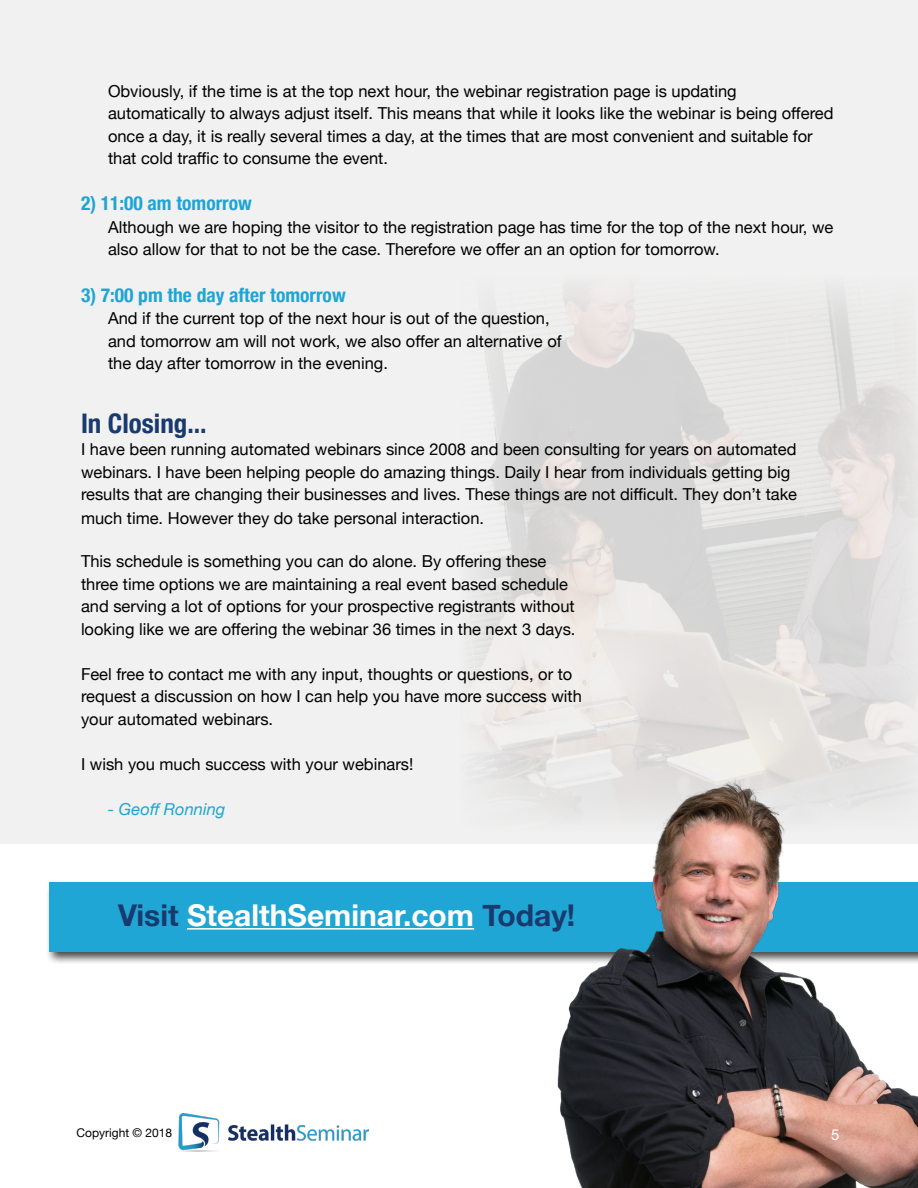
<style>
.page{position:relative;width:918px;height:1188px;background:#fff}
.page>*{position:absolute;margin:0;border:0;box-sizing:border-box;transform-origin:0 0}
.t1{font:700 30px "Helvetica Neue";color:#fff}
.t2{font:700 condensed 27px "Helvetica Neue";color:#193a6f}
.t3{font:700 condensed 19.5px "Helvetica Neue";color:#1ea5d4}
.t4{font:16.5px/22.5px "Helvetica Neue";color:#000}
.t5{font:italic 16.5px "Helvetica Neue";color:#1ea5d4}
.t6{font:15px "Helvetica Neue";color:#fff}
.t7{font:12px "Helvetica Neue";color:#000}
.s1{color:#193a6f}
</style>
<div class="page">
<img style="left:178px;top:1113px;width:190px;height:39px">
<div style="left:0;top:0;width:918px;height:843px;background:#f1f1f1"></div>
<img style="left:471px;top:289px;width:447px;height:520px">
<div style="left:45px;top:880px;width:873px;height:85px;background:#000;opacity:.75"></div>
<div style="left:49px;top:883px;width:869px;height:69px;background:#1ea5d4"></div>
<img style="left:545px;top:776px;width:373px;height:412px">
<hr style="left:187px;top:928px;width:287px;height:2px;background:#fff">
<p class="t4" style="left:108px;top:81px;width:727px">Obviously, if the time is at the top next hour, the webinar registration page is updating automatically to always adjust itself. This means that while it looks like the webinar is being offered once a day, it is really several times a day, at the times that are most convenient and suitable for that cold traffic to consume the event.</p>
<p class="t3" style="left:81px;top:187px;width:172px">2) 11:00 am tomorrow</p>
<p class="t4" style="left:108px;top:216px;width:727px">Although we are hoping the visitor to the registration page has time for the top of the next hour, we also allow for that to not be the case. Therefore we offer an an option for tomorrow.</p>
<p class="t3" style="left:81px;top:278px;width:266px">3) 7:00 pm the day after tomorrow</p>
<p class="t4" style="left:108px;top:308px;width:455px">And if the current top of the next hour is out of the question, and tomorrow am will not work, we also offer an alternative of the day after tomorrow in the evening.</p>
<h2 class="t2" style="left:81px;top:401px;width:127px">In Closing...</h2>
<p class="t4" style="left:81px;top:439px;width:718px">I have been running automated webinars since 2008 and been consulting for years on automated webinars. I have been helping people do amazing things. Daily I hear from individuals getting big results that are changing their businesses and lives. These things are not difficult. They don’t take</p>
<p class="t4" style="left:81px;top:508px;width:405px">much time. However they do take personal interaction.</p>
<p class="t4" style="left:81px;top:551px;width:496px">This schedule is something you can do alone. By offering these three time options we are maintaining a real event based schedule and serving a lot of options for your prospective registrants without looking like we are offering the webinar 36 times in the next 3 days.</p>
<p class="t4" style="left:81px;top:663px;width:502px">Feel free to contact me with any input, thoughts or questions, or to request a discussion on how I can help you have more success with your automated webinars.</p>
<p class="t4" style="left:81px;top:753px;width:334px">I wish you much success with your webinars!</p>
<p class="t5" style="left:108px;top:797px;width:119px">- Geoff Ronning</p>
<h1 class="t1" style="left:118px;top:892px;width:459px"><span class="s1">Visit</span> StealthSeminar.com <span class="s1">Today!</span></h1>
<p class="t7" style="left:76px;top:1124px;width:97px">Copyright © 2018</p>
<p class="t6" style="left:831px;top:1123px;width:10px">5</p>
</div>
